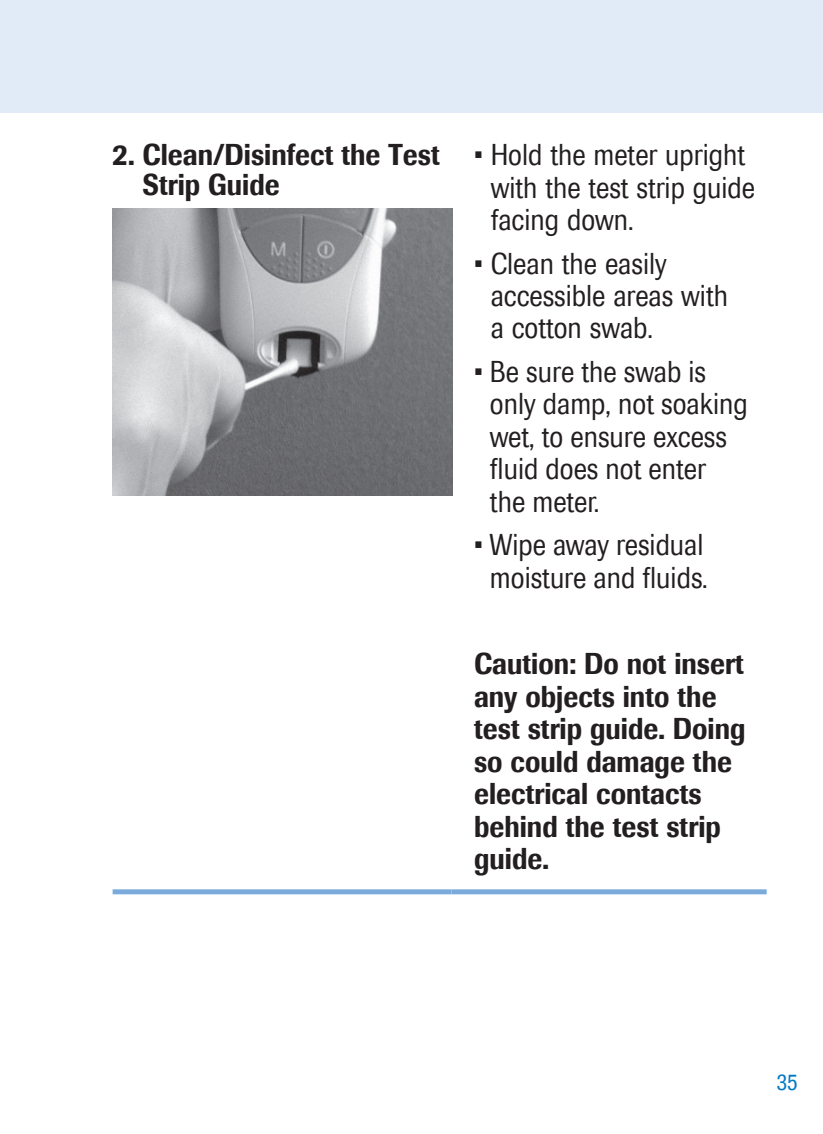
<style>
.page{position:relative;width:823px;height:1134px;background:#fff}
.page>*{position:absolute;margin:0;border:0;box-sizing:border-box;transform-origin:0 0}
.t1{font:30px/32.5px "Imago";color:#231f20;scale:.88 1}
.t2{font:500 30px/32.5px "Imago";color:#231f20;scale:.88 1}
.t3{font:23.75px "Imago";color:#0079c2;scale:.88 1}
</style>
<div class="page">
<div style="left:0;top:0;width:822px;height:112px;background:#e1ebf7"></div>
<div style="left:112px;top:889px;width:339px;height:5px;background:#7aabdb"></div>
<div style="left:451px;top:889px;width:315px;height:5px;background:#7aabdb"></div>
<img style="left:112px;top:208px;width:340px;height:288px">
<p class="t2" style="left:142px;top:139px;width:339px;line-height:30px;text-indent:-30px">2. Clean/Disinfect the Test<br>Strip Guide</p>
<p class="t1" style="left:490px;top:138px;width:302px;text-indent:-17px">• Hold the meter upright with the test strip guide facing down.</p>
<p class="t1" style="left:490px;top:246px;width:271px;text-indent:-17px">• Clean the easily accessible areas with a cotton swab.</p>
<p class="t1" style="left:489px;top:355px;width:294px;text-indent:-16px">• Be sure the swab is only damp, not soaking wet, to ensure excess fluid does not enter the meter.</p>
<p class="t1" style="left:473px;top:528px;width:267px;text-align:center">• Wipe away residual moisture and fluids.</p>
<p class="t2" style="left:473px;top:647px;width:310px">Caution: Do not insert any objects into the test strip guide. Doing so could damage the electrical contacts behind the test strip guide.</p>
<p class="t3" style="left:776px;top:1067px;width:25px">35</p>
</div>
